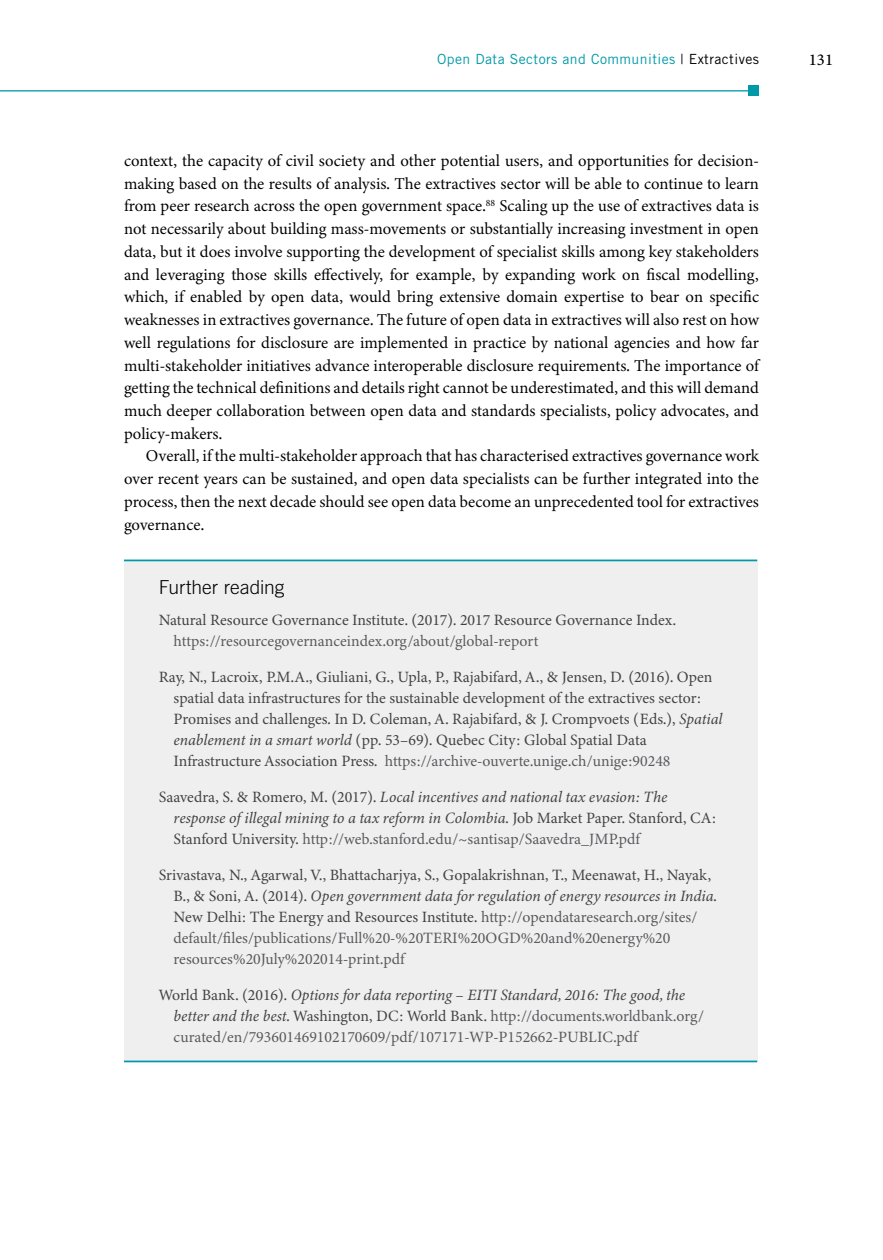
<style>
.page{position:relative;width:883px;height:1260px;background:#fff}
.page>*{position:absolute;margin:0;border:0;box-sizing:border-box;transform-origin:0 0}
.t1{font:300 19.25px "Trade Gothic LT Std";letter-spacing:-.005em;color:#000}
.t2{font:16.62px/22.8px "Minion 3";color:#000;text-align:justify}
.t3{font:500 16.62px "Minion 3";color:#000}
.t4{font:15.75px/21px "Minion 3";color:#414042}
.t5{font:15.75px/21px "Minion 3";color:#58595b}
.t6{font:italic 15.75px/21px "Minion 3";color:#414042}
.t7{font:14px "Trade Gothic LT Std";letter-spacing:.03em;color:#0099a8}
.s1{color:#000}
.s2{font-style:italic}
.s3{color:#58595b}
.s4{font-style:normal}
.s5{font-style:normal;color:#58595b}
.s6{color:#414042}
.s7{font-style:italic;color:#414042}
</style>
<div class="page">
<hr style="left:0;top:90px;width:754px;height:1px;background:#0099a8">
<div style="left:748px;top:86px;width:11px;height:10px;background:#0099a8"></div>
<div style="left:124px;top:560px;width:633px;height:501px;background:#efeff0"></div>
<hr style="left:124px;top:560px;width:633px;height:1px;background:#0099a8">
<hr style="left:124px;top:1061px;width:633px;height:1px;background:#0099a8">
<p class="t7" style="left:437px;top:51px;width:323px">Open Data Sectors and Communities <span class="s1">| Extractives</span></p>
<p class="t3" style="left:809px;top:48px;width:26px">131</p>
<p class="t2" style="left:124px;top:149px;width:637px">context, the capacity of civil society and other potential users, and opportunities for decision&shy;making based on the results of analysis. The extractives sector will be able to continue to learn from peer research across the open government space.<sup>88</sup> Scaling up the use of extractives data is not necessarily about building mass-movements or substantially increasing investment in open data, but it does involve supporting the development of specialist skills among key stakeholders and leveraging those skills effectively, for example, by expanding work on fiscal modelling, which, if enabled by open data, would bring extensive domain expertise to bear on specific weaknesses in extractives governance. The future of open data in extractives will also rest on how well regulations for disclosure are implemented in practice by national agencies and how far multi-stakeholder initiatives advance interoperable disclosure requirements. The importance of getting the technical definitions and details right cannot be underestimated, and this will demand much deeper collaboration between open data and standards specialists, policy advocates, and policy-makers.</p>
<p class="t2" style="left:124px;top:445px;width:636px;text-indent:22px">Overall, if the multi-stakeholder approach that has characterised extractives governance work over recent years can be sustained, and open data specialists can be further integrated into the process, then the next decade should see open data become an unprecedented tool for extractives governance.</p>
<p class="t1" style="left:159px;top:576px;width:127px">Further reading</p>
<p class="t4" style="left:159px;top:609px;width:519px">Natural Resource Governance Institute. (2017). 2017 Resource Governance Index.</p>
<p class="t5" style="left:174px;top:630px;width:366px">https://resourcegovernanceindex.org/about/global-report</p>
<p class="t4" style="left:174px;top:666px;width:550px;text-indent:-15px">Ray, N., Lacroix, P.M.A., Giuliani, G., Upla, P., Rajabifard, A., &amp; Jensen, D. (2016). Open spatial data infrastructures for the sustainable development of the extractives sector:<br>Promises and challenges. In D. Coleman, A. Rajabifard, &amp; J. Crompvoets (Eds.), <span class="s2">Spatial enablement in a smart world</span> (pp. 53–69). Quebec City: Global Spatial Data Infrastructure Association Press. <span class="s3">https://archive-ouverte.unige.ch/unige:90248</span></p>
<p class="t6" style="left:174px;top:786px;width:544px;text-indent:-15px"><span class="s4">Saavedra, S. &amp; Romero, M. (2017).</span> Local incentives and national tax evasion: The response of illegal mining to a tax reform in Colombia<span class="s4">. Job Market Paper. Stanford, CA:<br>Stanford University.</span> <span class="s5">http://web.stanford.edu/~santisap/Saavedra_JMP.pdf</span></p>
<p class="t4" style="left:174px;top:864px;width:545px;text-indent:-15px">Srivastava, N., Agarwal, V., Bhattacharjya, S., Gopalakrishnan, T., Meenawat, H., Nayak, B., &amp; Soni, A. (2014). <span class="s2">Open government data for regulation of energy resources in India</span>.<br>New Delhi: The Energy and Resources Institute. <span class="s3">http://opendataresearch.org/sites/ default/files/publications/Full%20-%20TERI%20OGD%20and%20energy%20 resources%20July%202014-print.pdf</span></p>
<p class="t5" style="left:174px;top:984px;width:532px;text-indent:-15px"><span class="s6">World Bank. (2016).</span> <span class="s7">Options for data reporting – EITI Standard, 2016: The good, the better and the best</span><span class="s6">. Washington, DC: World Bank.</span> http://documents.worldbank.org/ curated/en/793601469102170609/pdf/107171-WP-P152662-PUBLIC.pdf</p>
</div>
